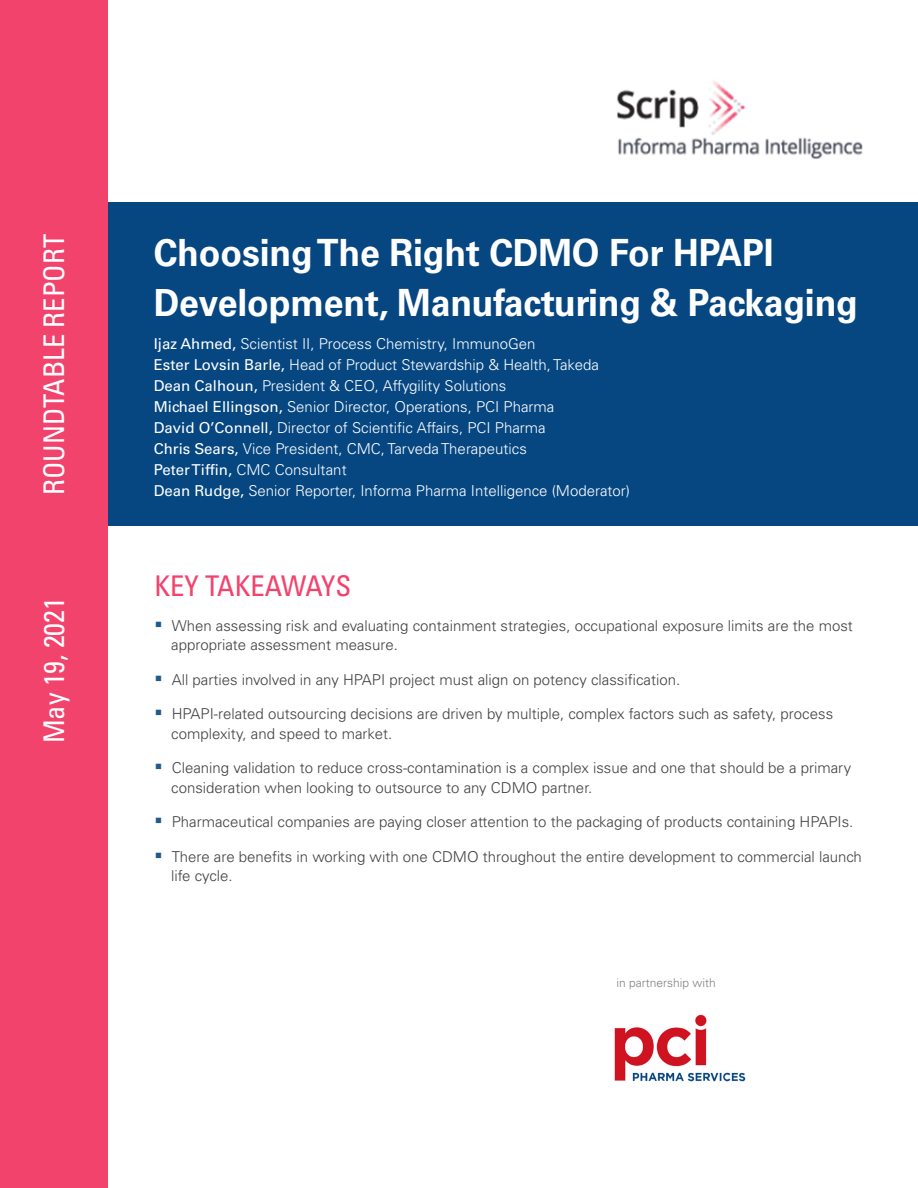
<style>
.page{position:relative;width:918px;height:1188px;background:#fff}
.page>*{position:absolute;margin:0;border:0;box-sizing:border-box;transform-origin:0 0}
.t1{font:700 37.5px/50.4px "Univers LT Std";letter-spacing:-.005em;color:#fff;scale:.95 1}
.t2{font:condensed 28.5px "Univers LT Std";color:#fff}
.t3{font:condensed 28.5px "Univers LT Std";color:#f2436d}
.t4{font:300 15px/19.5px "Univers LT Std";color:#414042}
.t5{font:300 15px/21px "Univers LT Std";color:#fff}
.t6{font:300 12px "Univers LT Std";color:#807f83}
.s1{font-weight:400}
</style>
<div class="page">
<div style="left:0;top:0;width:108px;height:1188px;background:#f2436d"></div>
<div style="left:108px;top:202px;width:810px;height:324px;background:#064782"></div>
<img style="left:617px;top:80px;width:246px;height:79px">
<img style="left:614px;top:1014px;width:132px;height:68px">
<h2 class="t2" style="left:36px;top:495px;width:262px;rotate:-90deg">ROUNDTABLE REPORT</h2>
<h2 class="t2" style="left:36px;top:743px;width:147px;rotate:-90deg">May 19, 2021</h2>
<h1 class="t1" style="left:154px;top:228px;width:743px">Choosing The Right CDMO For HPAPI<br>Development, Manufacturing &amp; Packaging</h1>
<p class="t5" style="left:154px;top:334px;width:478px"><span class="s1">Ijaz Ahmed,</span> Scientist II, Process Chemistry, ImmunoGen<br><span class="s1">Ester Lovsin Barle,</span> Head of Product Stewardship &amp; Health, Takeda <span class="s1">Dean Calhoun,</span> President &amp; CEO, Affygility Solutions<br><span class="s1">Michael Ellingson,</span> Senior Director, Operations, PCI Pharma<br><span class="s1">David O’Connell,</span> Director of Scientific Affairs, PCI Pharma<br><span class="s1">Chris Sears,</span> Vice President, CMC, Tarveda Therapeutics<br><span class="s1">Peter Tiffin,</span> CMC Consultant<br><span class="s1">Dean Rudge,</span> Senior Reporter, Informa Pharma Intelligence (Moderator)</p>
<h2 class="t3" style="left:154px;top:568px;width:198px">KEY TAKEAWAYS</h2>
<p class="t4" style="left:171px;top:616px;width:683px">When assessing risk and evaluating containment strategies, occupational exposure limits are the most appropriate assessment measure.</p>
<p class="t4" style="left:172px;top:670px;width:510px">All parties involved in any HPAPI project must align on potency classification.</p>
<p class="t4" style="left:171px;top:704px;width:663px">HPAPI-related outsourcing decisions are driven by multiple, complex factors such as safety, process complexity, and speed to market.</p>
<p class="t4" style="left:171px;top:758px;width:682px">Cleaning validation to reduce cross-contamination is a complex issue and one that should be a primary consideration when looking to outsource to any CDMO partner.</p>
<p class="t4" style="left:172px;top:812px;width:683px">Pharmaceutical companies are paying closer attention to the packaging of products containing HPAPIs.</p>
<p class="t4" style="left:171px;top:847px;width:692px">There are benefits in working with one CDMO throughout the entire development to commercial launch life cycle.</p>
<p class="t6" style="left:616px;top:976px;width:101px">in partnership with</p>
</div>
